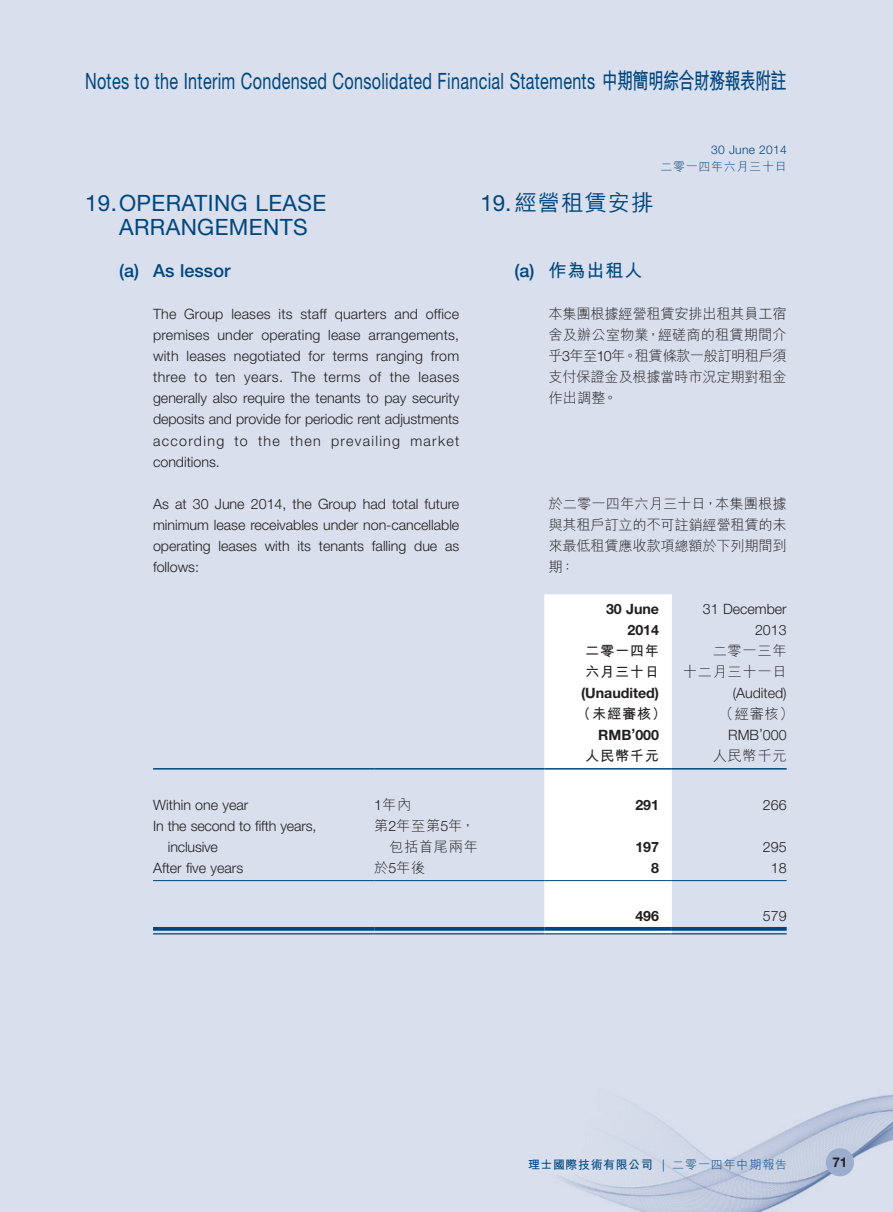
<style>
.page{position:relative;width:893px;height:1212px;background:#d9dfec}
.page>*{position:absolute;margin:0;border:0;box-sizing:border-box;transform-origin:0 0}
.Heading_1{font:22.5px "Helvetica Neue LT Std";letter-spacing:.02em;color:#00467e;scale:.72 1}
.Heading_1-2{font:22.5px/24px "Helvetica Neue LT Std";letter-spacing:.02em;color:#00467e}
.C_Heading_1{font:500 22.5px "M Hei HK";letter-spacing:.04em;color:#00467e}
.Heading_2{font:500 18px "Helvetica Neue LT Std";letter-spacing:.005em;color:#00467e}
.C_Heading_2{font:700 18px "M Hei HK";letter-spacing:.055em;color:#00467e}
.Body_Text{font:300 14.25px/21px "Helvetica Neue LT Std";color:#231f20;text-align:justify}
.C_Body_Text{font:300 14.25px/21px "M Hei HK";letter-spacing:-.02em;color:#231f20;text-align:justify}
.Body_Text-2{font:300 14.25px/21px "M Hei HK";letter-spacing:.05em;color:#231f20;text-align:right}
.Body_Text-3{font:700 14.25px "Helvetica Neue LT Std";color:#231f20}
.Body_Text-4{font:700 14.25px "M Hei HK";letter-spacing:.05em;color:#231f20}
.t1{font:700 13.5px "Helvetica Neue LT Std";color:#231f20}
.t2{font:700 12px "M Hei HK";letter-spacing:.045em;color:#00467e}
.t3{font:300 12px "Helvetica Neue LT Std";color:#00467e}
.t4{font:300 12px "M Hei HK";letter-spacing:.06em;color:#00467e}
.s1{font-family:"M Hei HK";font-weight:700}
.s2{font-family:"Helvetica Neue LT Std";font-weight:400}
.s3{font-family:"Helvetica Neue LT Std";font-weight:500}
.s4{font-family:"Helvetica Neue LT Std"}
.s5{font-family:"Helvetica Neue LT Std";font-weight:300}
.s6{font-weight:300}
</style>
<div class="page">
<img style="left:559px;top:1095px;width:334px;height:117px">
<div style="left:826px;top:1148px;width:28px;height:28px;background:#9caecd;border-radius:50%"></div>
<div style="left:544px;top:594px;width:128px;height:339px;background:#fff"></div>
<hr style="left:153px;top:768px;width:221px;height:1px;background:#00467e">
<hr style="left:374px;top:768px;width:170px;height:1px;background:#00467e">
<hr style="left:544px;top:768px;width:128px;height:1px;background:#00467e">
<hr style="left:672px;top:768px;width:115px;height:1px;background:#00467e">
<hr style="left:153px;top:880px;width:221px;height:1px;background:#00467e">
<hr style="left:374px;top:880px;width:170px;height:1px;background:#00467e">
<hr style="left:544px;top:880px;width:128px;height:1px;background:#00467e">
<hr style="left:672px;top:880px;width:115px;height:1px;background:#00467e">
<svg style="left:153px;top:927px;width:221px;height:4px"></svg>
<hr style="left:153px;top:933px;width:221px;height:1px;background:#00467e">
<svg style="left:374px;top:927px;width:170px;height:4px"></svg>
<hr style="left:374px;top:933px;width:170px;height:1px;background:#00467e">
<svg style="left:544px;top:927px;width:128px;height:4px"></svg>
<hr style="left:544px;top:933px;width:128px;height:1px;background:#00467e">
<svg style="left:672px;top:927px;width:115px;height:4px"></svg>
<hr style="left:672px;top:933px;width:115px;height:1px;background:#00467e">
<h1 class="Heading_1" style="left:85px;top:68px;width:976px">Notes to the Interim Condensed Consolidated Financial Statements <span class="s1">中期簡明綜合財務報表附註</span></h1>
<p class="Heading_1-2" style="left:119px;top:191px;width:209px;text-indent:-34px">19.OPERATING LEASE<br>ARRANGEMENTS</p>
<p class="Heading_2" style="left:119px;top:260px;width:113px">(a) As lessor</p>
<p class="Body_Text" style="left:153px;top:304px;width:308px">The Group leases its staff quarters and office premises under operating lease arrangements, with leases negotiated for terms ranging from three to ten years. The terms of the leases generally also require the tenants to pay security deposits and provide for periodic rent adjustments according to the then prevailing market conditions.</p>
<p class="Body_Text" style="left:153px;top:493px;width:308px">As at 30 June 2014, the Group had total future minimum lease receivables under non-cancellable operating leases with its tenants falling due as follows:</p>
<p class="C_Heading_1" style="left:480px;top:187px;width:175px"><span class="s2">19.</span>經營租賃安排</p>
<p class="t3" style="left:711px;top:143px;width:77px">30 June 2014</p>
<p class="t4" style="left:660px;top:160px;width:128px">二零一四年六月三十日</p>
<p class="C_Heading_2" style="left:514px;top:258px;width:129px"><span class="s3">(a)</span> 作為出租人</p>
<p class="C_Body_Text" style="left:549px;top:303px;width:240px">本集團根據經營租賃安排出租其員工宿舍及辦公室物業，經磋商的租賃期間介乎<span class="s4">3</span>年至<span class="s4">10</span>年。租賃條款一般訂明租戶須支付保證金及根據當時市況定期對租金作出調整。</p>
<p class="C_Body_Text" style="left:549px;top:492px;width:240px">於二零一四年六月三十日，本集團根據與其租戶訂立的不可註銷經營租賃的未來最低租賃應收款項總額於下列期間到期：</p>
<p class="Body_Text-3" style="left:606px;top:600px;width:55px">30 June</p>
<p class="Body_Text-3" style="left:627px;top:621px;width:33px">2014</p>
<p class="Body_Text-4" style="left:585px;top:640px;width:75px">二零一四年</p>
<p class="Body_Text-4" style="left:585px;top:661px;width:75px">六月三十日</p>
<p class="Body_Text" style="left:703px;top:598px;width:85px">31 December</p>
<p class="Body_Text" style="left:755px;top:619px;width:33px">2013</p>
<p class="Body_Text-2" style="left:713px;top:639px;width:75px">二零一三年</p>
<p class="Body_Text-2" style="left:683px;top:660px;width:105px">十二月三十一日</p>
<p class="Body_Text-3" style="left:581px;top:684px;width:80px">(Unaudited)</p>
<p class="Body_Text" style="left:733px;top:682px;width:55px">(Audited)</p>
<p class="Body_Text-4" style="left:577px;top:703px;width:91px">（未經審核）</p>
<p class="Body_Text-2" style="left:719px;top:702px;width:76px">（經審核）</p>
<p class="Body_Text-3" style="left:598px;top:726px;width:62px">RMB’000</p>
<p class="Body_Text" style="left:728px;top:724px;width:60px">RMB’000</p>
<p class="Body_Text-4" style="left:585px;top:745px;width:75px">人民幣千元</p>
<p class="Body_Text-2" style="left:713px;top:744px;width:75px">人民幣千元</p>
<p class="Body_Text" style="left:153px;top:794px;width:97px">Within one year</p>
<p class="Body_Text-2" style="left:374px;top:794px;width:39px"><span class="s4">1</span>年內</p>
<p class="Body_Text-3" style="left:635px;top:796px;width:25px">291</p>
<p class="Body_Text" style="left:763px;top:794px;width:25px">266</p>
<p class="Body_Text" style="left:168px;top:815px;width:150px;text-indent:-15px">In the second to fifth years, inclusive</p>
<p class="Body_Text-2" style="left:374px;top:815px;width:105px">第<span class="s4">2</span>年至第<span class="s4">5</span>年，包括首尾兩年</p>
<p class="Body_Text-3" style="left:635px;top:838px;width:25px">197</p>
<p class="Body_Text" style="left:763px;top:836px;width:25px">295</p>
<p class="Body_Text" style="left:153px;top:857px;width:92px">After five years</p>
<p class="Body_Text-2" style="left:374px;top:857px;width:53px">於<span class="s4">5</span>年後</p>
<p class="Body_Text-3" style="left:651px;top:859px;width:9px">8</p>
<p class="Body_Text" style="left:771px;top:857px;width:17px">18</p>
<p class="Body_Text-3" style="left:635px;top:907px;width:25px">496</p>
<p class="Body_Text" style="left:763px;top:905px;width:25px">579</p>
<p class="t2" style="left:528px;top:1156px;width:261px">理士國際技術有限公司 <span class="s5">|</span> <span class="s6">二零一四年中期報告</span></p>
<p class="t1" style="left:832px;top:1154px;width:16px">71</p>
</div>
